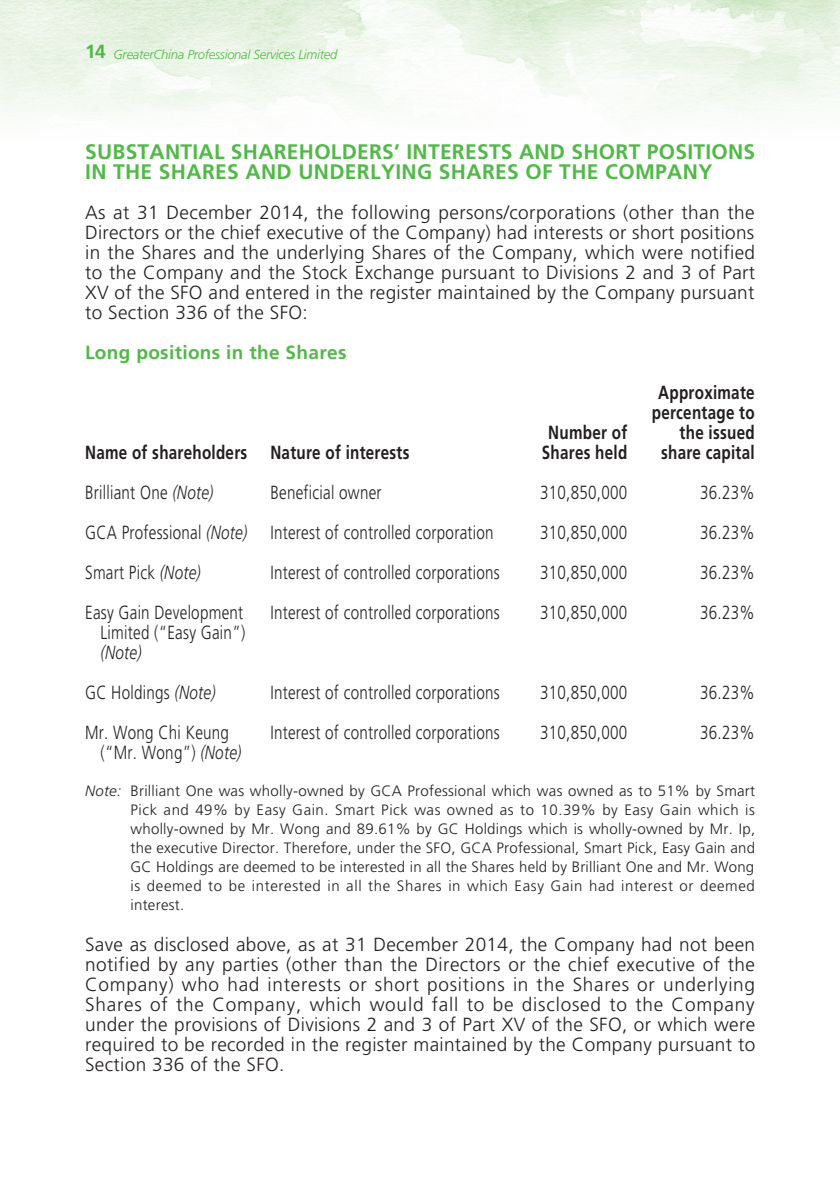
<style>
.page{position:relative;width:840px;height:1191px;background:#fff}
.page>*{position:absolute;margin:0;border:0;box-sizing:border-box;transform-origin:0 0}
.t1{font:700 21px/20px "Frutiger LT Std";letter-spacing:.015em;color:#51b948}
.t2{font:300 19px/20px "Frutiger LT Std";letter-spacing:.015em;color:#231f20;text-align:justify}
.t3{font:300 19px/20px "Frutiger LT Std";letter-spacing:.015em;color:#231f20;text-align:right;scale:.8 1}
.t4{font:700 19px/20px "Frutiger LT Std";letter-spacing:.015em;color:#231f20;text-align:center;scale:.8 1}
.t5{font:700 19px "Frutiger LT Std";letter-spacing:.015em;color:#51b948}
.t6{font:italic 300 19px "Frutiger LT Std";color:#231f20;scale:.8 1}
.t7{font:300 15px/19px "Frutiger LT Std";letter-spacing:.04em;color:#231f20;text-align:justify}
.t8{font:italic 300 13px "Frutiger LT Std";letter-spacing:-.02em;color:#51b948}
.s1{font-weight:700;font-style:normal;font-size:19px}
.s2{font-style:italic}
</style>
<div class="page">
<img style="left:0;top:0;width:840px;height:120px">
<p class="t8" style="left:85px;top:47px;width:253px"><span class="s1">14</span> GreaterChina Professional Services Limited</p>
<p class="t1" style="left:85px;top:142px;width:671px">SUBSTANTIAL SHAREHOLDERS’ INTERESTS AND SHORT POSITIONS<br>IN THE SHARES AND UNDERLYING SHARES OF THE COMPANY</p>
<p class="t2" style="left:85px;top:203px;width:671px">As at 31 December 2014, the following persons/corporations (other than the Directors or the chief executive of the Company) had interests or short positions in the Shares and the underlying Shares of the Company, which were notified to the Company and the Stock Exchange pursuant to Divisions 2 and 3 of Part XV of the SFO and entered in the register maintained by the Company pursuant to Section 336 of the SFO:</p>
<p class="t5" style="left:85px;top:341px;width:263px">Long positions in the Shares</p>
<p class="t4" style="left:85px;top:443px;width:407px">Name of shareholders Nature of interests</p>
<p class="t4" style="left:541px;top:423px;width:108px">Number of<br>Shares held</p>
<p class="t4" style="left:651px;top:383px;width:130px;text-align:right">Approximate percentage to the issued share capital</p>
<p class="t3" style="left:85px;top:483px;width:162px">Brilliant One <span class="s2">(Note)</span></p>
<p class="t3" style="left:270px;top:483px;width:140px">Beneficial owner</p>
<p class="t3" style="left:540px;top:483px;width:110px">310,850,000</p>
<p class="t3" style="left:699px;top:483px;width:70px">36.23%</p>
<p class="t3" style="left:85px;top:523px;width:512px">GCA Professional <span class="s2">(Note)</span> Interest of controlled corporation</p>
<p class="t3" style="left:540px;top:523px;width:110px">310,850,000</p>
<p class="t3" style="left:699px;top:523px;width:70px">36.23%</p>
<p class="t3" style="left:85px;top:563px;width:146px">Smart Pick <span class="s2">(Note)</span></p>
<p class="t3" style="left:270px;top:563px;width:288px">Interest of controlled corporations</p>
<p class="t3" style="left:540px;top:563px;width:110px">310,850,000</p>
<p class="t3" style="left:699px;top:563px;width:70px">36.23%</p>
<p class="t3" style="left:85px;top:603px;width:201px">Easy Gain Development<br>Limited (“Easy Gain”)</p>
<p class="t6" style="left:101px;top:642px;width:53px">(Note)</p>
<p class="t3" style="left:270px;top:603px;width:288px">Interest of controlled corporations</p>
<p class="t3" style="left:540px;top:603px;width:110px">310,850,000</p>
<p class="t3" style="left:699px;top:603px;width:70px">36.23%</p>
<p class="t3" style="left:85px;top:683px;width:164px">GC Holdings <span class="s2">(Note)</span></p>
<p class="t3" style="left:270px;top:683px;width:288px">Interest of controlled corporations</p>
<p class="t3" style="left:540px;top:683px;width:110px">310,850,000</p>
<p class="t3" style="left:699px;top:683px;width:70px">36.23%</p>
<p class="t3" style="left:101px;top:723px;width:177px;text-align:left;text-indent:-15px">Mr. Wong Chi Keung (“Mr. Wong”) <span class="s2">(Note)</span></p>
<p class="t3" style="left:270px;top:723px;width:288px">Interest of controlled corporations</p>
<p class="t3" style="left:540px;top:723px;width:110px">310,850,000</p>
<p class="t3" style="left:699px;top:723px;width:70px">36.23%</p>
<p class="t7" style="left:130px;top:781px;width:625px;text-indent:-45px"><span class="s2">Note:</span> Brilliant One was wholly-owned by GCA Professional which was owned as to 51% by Smart Pick and 49% by Easy Gain. Smart Pick was owned as to 10.39% by Easy Gain which is wholly-owned by Mr. Wong and 89.61% by GC Holdings which is wholly-owned by Mr. Ip, the executive Director. Therefore, under the SFO, GCA Professional, Smart Pick, Easy Gain and GC Holdings are deemed to be interested in all the Shares held by Brilliant One and Mr. Wong is deemed to be interested in all the Shares in which Easy Gain had interest or deemed interest.</p>
<p class="t2" style="left:85px;top:935px;width:671px">Save as disclosed above, as at 31 December 2014, the Company had not been notified by any parties (other than the Directors or the chief executive of the Company) who had interests or short positions in the Shares or underlying Shares of the Company, which would fall to be disclosed to the Company under the provisions of Divisions 2 and 3 of Part XV of the SFO, or which were required to be recorded in the register maintained by the Company pursuant to Section 336 of the SFO.</p>
</div>
